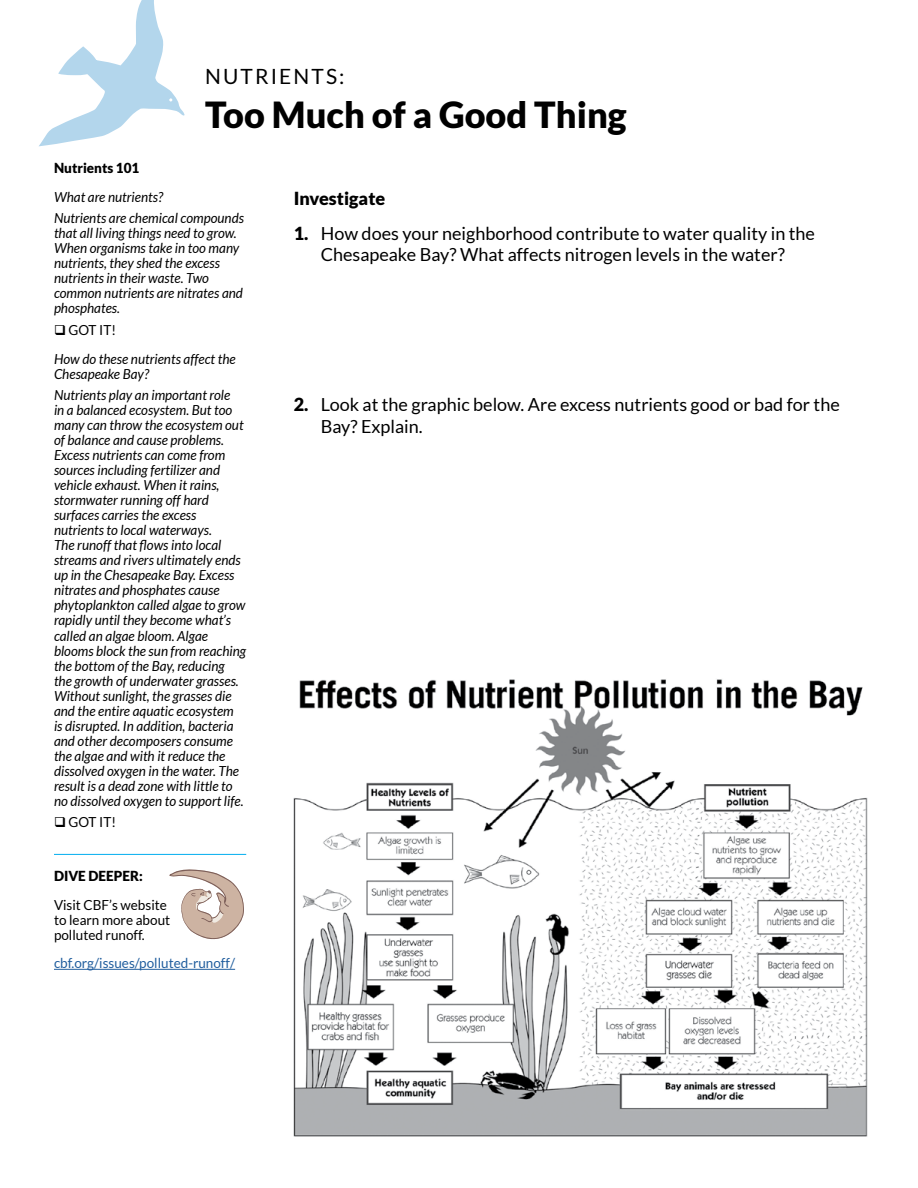
<style>
.page{position:relative;width:918px;height:1188px;background:#fff}
.page>*{position:absolute;margin:0;border:0;box-sizing:border-box;transform-origin:0 0}
.t1{font:900 36px "Lato";color:#000}
.t2{font:21px "Lato";letter-spacing:.1em;color:#000}
.t3{font:18px/21.6px "Lato";color:#000;text-align:center}
.t4{font:900 18px "Lato";color:#000}
.t5{font:italic 13.8px/15px "Lato";color:#000}
.t6{font:13.8px/15px "Lato";color:#000}
.t7{font:13.8px "Lato";color:#215e9e}
.t8{font:900 13.8px "Lato";color:#000}
.t9{font:12.6px "Lato";color:#000}
.s1{font-style:normal}
.s2{font-weight:900}
</style>
<div class="page">
<hr style="left:54px;top:969px;width:181px;height:1px;background:#215e9e">
<svg style="left:39px;top:0;width:146px;height:146px"></svg>
<svg style="left:169px;top:870px;width:75px;height:69px"></svg>
<hr style="left:54px;top:854px;width:192px;height:1px;background:#00aeef">
<img style="left:293px;top:679px;width:575px;height:458px">
<h2 class="t2" style="left:205px;top:65px;width:141px">NUTRIENTS:</h2>
<h1 class="t1" style="left:205px;top:93px;width:423px">Too Much of a Good Thing</h1>
<p class="t8" style="left:54px;top:160px;width:87px">Nutrients 101</p>
<p class="t5" style="left:54px;top:186px;width:192px;line-height:21.8px">What are nutrients?<br>Nutrients are chemical compounds</p>
<p class="t5" style="left:54px;top:226px;width:191px">that all living things need to grow.<br>When organisms take in too many nutrients, they shed the excess nutrients in their waste. Two common nutrients are nitrates and phosphates.</p>
<p class="t5" style="left:54px;top:316px;width:183px;line-height:28.5px">❑ <span class="s1">GOT IT!<br></span>How do these nutrients affect the</p>
<p class="t5" style="left:54px;top:363px;width:178px;line-height:21.8px">Chesapeake Bay?<br>Nutrients play an important role</p>
<p class="t5" style="left:54px;top:403px;width:194px">in a balanced ecosystem. But too many can throw the ecosystem out of balance and cause problems.<br>Excess nutrients can come from sources including fertilizer and vehicle exhaust. When it rains, stormwater running off hard surfaces carries the excess nutrients to local waterways.<br>The runoff that flows into local streams and rivers ultimately ends up in the Chesapeake Bay. Excess nitrates and phosphates cause phytoplankton called algae to grow rapidly until they become what’s called an algae bloom. Algae blooms block the sun from reaching the bottom of the Bay, reducing the growth of underwater grasses.<br>Without sunlight, the grasses die and the entire aquatic ecosystem<br>is disrupted. In addition, bacteria and other decomposers consume the algae and with it reduce the dissolved oxygen in the water. The result is a dead zone with little to no dissolved oxygen to support life.</p>
<p class="t6" style="left:54px;top:815px;width:63px">❑ GOT IT!</p>
<p class="t9" style="left:159px;top:673px;width:16px;rotate:90deg">26</p>
<p class="t8" style="left:54px;top:868px;width:90px">DIVE DEEPER:</p>
<p class="t6" style="left:54px;top:897px;width:118px">Visit CBF’s website to learn more about polluted runoff.</p>
<p class="t7" style="left:54px;top:956px;width:183px">cbf.org/issues/polluted-runoff/</p>
<h3 class="t4" style="left:294px;top:187px;width:93px">Investigate</h3>
<h3 class="t3" style="left:294px;top:222px;width:523px"><span class="s2">1.</span> How does your neighborhood contribute to water quality in the<br>Chesapeake Bay? What affects nitrogen levels in the water?</h3>
<h3 class="t3" style="left:321px;top:394px;width:521px;text-align:left;text-indent:-27px"><span class="s2">2.</span> Look at the graphic below. Are excess nutrients good or bad for the<br>Bay? Explain.</h3>
</div>
